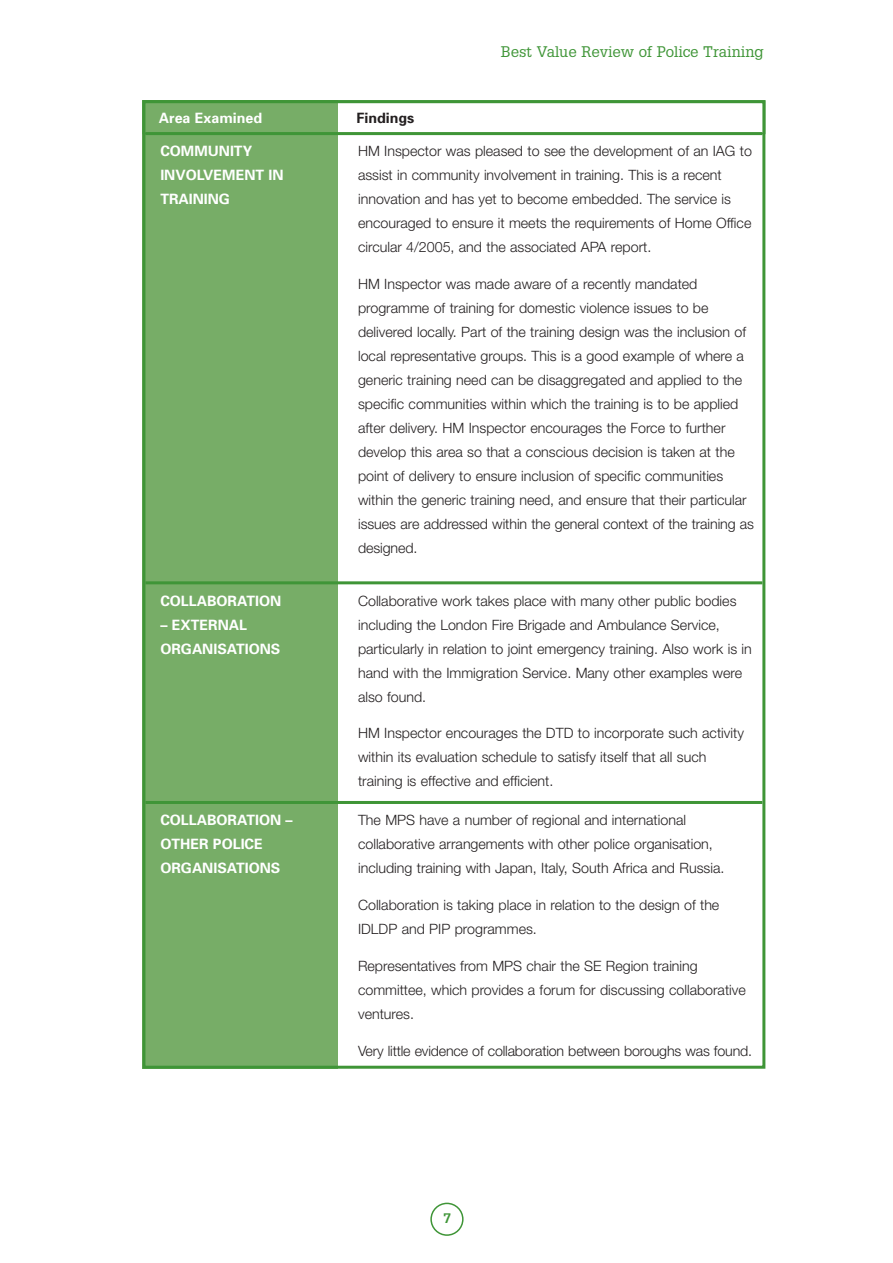
<style>
.page{position:relative;width:893px;height:1263px;background:#fff}
.page>*{position:absolute;margin:0;border:0;box-sizing:border-box;transform-origin:0 0}
.t1{font:15px "Glypha";color:#3f9537}
.t2{font:300 14.25px/24px "Helvetica Neue";color:#231f20}
.t3{font:700 14.25px/24px "Univers";color:#fff}
.t4{font:700 14.25px "Univers";color:#231f20}
.t5{font:700 13.5px "Glypha";color:#3f9537}
</style>
<div class="page">
<svg style="left:430px;top:1202px;width:34px;height:34px"></svg>
<div style="left:142px;top:100px;width:196px;height:969px;background:#77ad67"></div>
<hr style="left:145px;top:132px;width:617px;height:3px;background:#3f9537">
<hr style="left:145px;top:581px;width:617px;height:3px;background:#3f9537">
<hr style="left:145px;top:801px;width:617px;height:3px;background:#3f9537">
<div style="left:142px;top:100px;width:623px;height:34px;border:2px solid #3f9537"></div>
<p class="t3" style="left:159px;top:107px;width:105px">Area Examined</p>
<p class="t4" style="left:357px;top:113px;width:59px">Findings</p>
<p class="t1" style="left:501px;top:43px;width:264px">Best Value Review of Police Training</p>
<p class="t3" style="left:160px;top:141px;width:125px">COMMUNITY<br>INVOLVEMENT IN<br>TRAINING</p>
<p class="t2" style="left:358px;top:141px;width:395px">HM Inspector was pleased to see the development of an IAG to assist in community involvement in training. This is a recent innovation and has yet to become embedded. The service is encouraged to ensure it meets the requirements of Home Office circular 4/2005, and the associated APA report.</p>
<p class="t2" style="left:358px;top:273px;width:398px">HM Inspector was made aware of a recently mandated programme of training for domestic violence issues to be delivered locally. Part of the training design was the inclusion of local representative groups. This is a good example of where a generic training need can be disaggregated and applied to the specific communities within which the training is to be applied after delivery. HM Inspector encourages the Force to further develop this area so that a conscious decision is taken at the point of delivery to ensure inclusion of specific communities within the generic training need, and ensure that their particular issues are addressed within the general context of the training as designed.</p>
<p class="t3" style="left:160px;top:590px;width:122px">COLLABORATION</p>
<p class="t3" style="left:160px;top:614px;width:122px">– EXTERNAL<br>ORGANISATIONS</p>
<p class="t2" style="left:358px;top:590px;width:395px">Collaborative work takes place with many other public bodies including the London Fire Brigade and Ambulance Service, particularly in relation to joint emergency training. Also work is in hand with the Immigration Service. Many other examples were also found.</p>
<p class="t2" style="left:358px;top:723px;width:387px">HM Inspector encourages the DTD to incorporate such activity within its evaluation schedule to satisfy itself that all such training is effective and efficient.</p>
<p class="t3" style="left:160px;top:809px;width:134px">COLLABORATION –<br>OTHER POLICE<br>ORGANISATIONS</p>
<p class="t2" style="left:358px;top:809px;width:368px">The MPS have a number of regional and international collaborative arrangements with other police organisation, including training with Japan, Italy, South Africa and Russia.</p>
<p class="t2" style="left:358px;top:894px;width:363px">Collaboration is taking place in relation to the design of the<br>IDLDP and PIP programmes.</p>
<p class="t2" style="left:358px;top:955px;width:389px">Representatives from MPS chair the SE Region training committee, which provides a forum for discussing collaborative ventures.</p>
<p class="t2" style="left:358px;top:1040px;width:396px">Very little evidence of collaboration between boroughs was found.</p>
<p class="t5" style="left:443px;top:1211px;width:9px">7</p>
</div>
